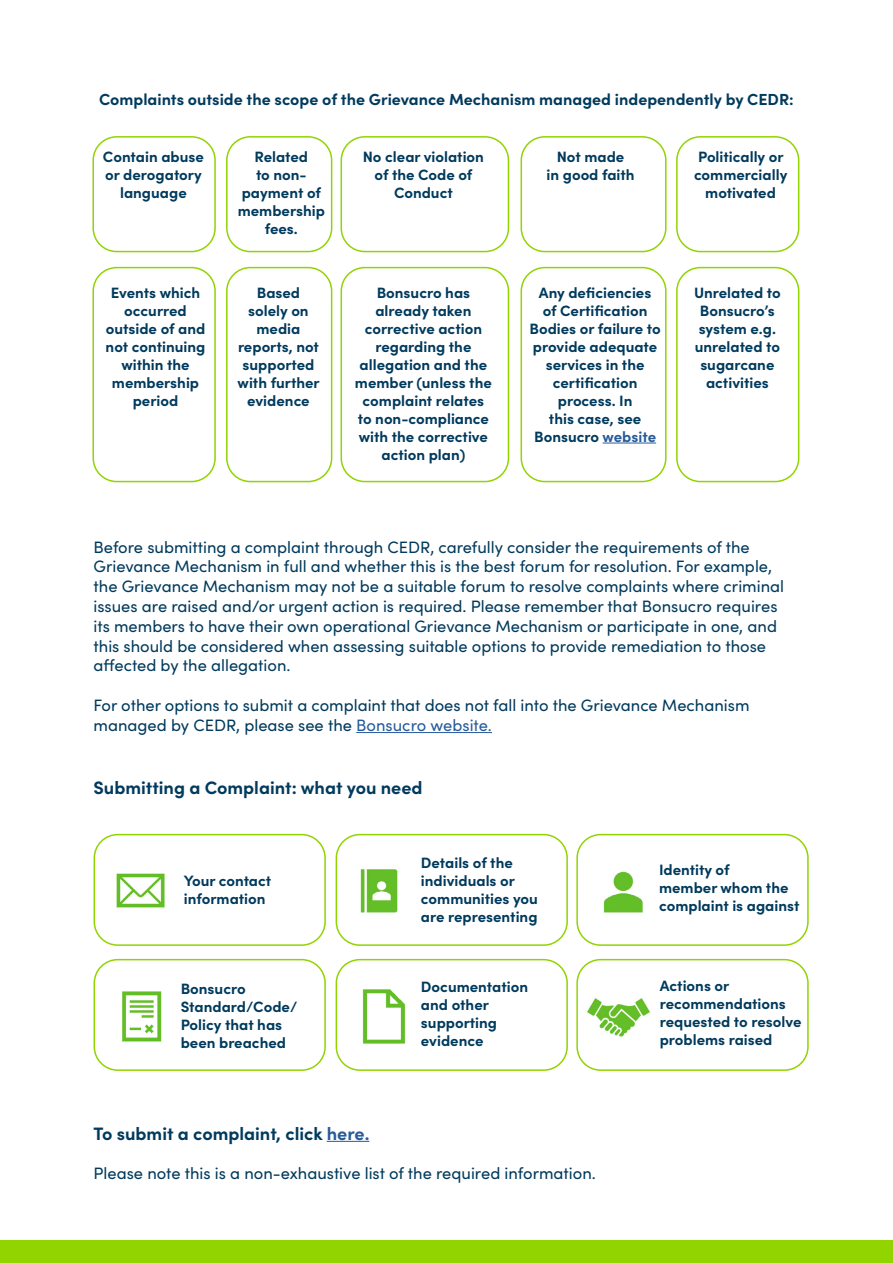
<style>
.page{position:relative;width:893px;height:1263px;background:#fff}
.page>*{position:absolute;margin:0;border:0;box-sizing:border-box;transform-origin:0 0}
.t1{font:700 18px "Sofia Pro";color:#003a5d}
.t2{font:16.5px/19.8px "Sofia Pro";color:#003a5d}
.t3{font:700 16.05px "Sofia Pro";color:#003a5d}
.t4{font:700 15px/18px "Sofia Pro";color:#003a5d;text-align:center}
.s1{color:#275b9b}
</style>
<div class="page">
<img style="left:587px;top:998px;width:63px;height:39px">
<div style="left:94px;top:834px;width:232px;height:112px;border:2px solid #91d400;border-radius:23px"></div>
<div style="left:94px;top:959px;width:232px;height:112px;border:2px solid #91d400;border-radius:23px"></div>
<div style="left:336px;top:834px;width:232px;height:112px;border:2px solid #91d400;border-radius:23px"></div>
<div style="left:336px;top:959px;width:232px;height:112px;border:2px solid #91d400;border-radius:23px"></div>
<div style="left:576px;top:834px;width:233px;height:112px;border:2px solid #91d400;border-radius:23px"></div>
<div style="left:576px;top:959px;width:233px;height:112px;border:2px solid #91d400;border-radius:23px"></div>
<hr style="left:356px;top:732px;width:136px;height:1px;background:#275b9b">
<hr style="left:327px;top:1141px;width:42px;height:1px;background:#275b9b">
<div style="left:0;top:1240px;width:893px;height:23px;background:#91d400"></div>
<img style="left:116px;top:873px;width:49px;height:35px">
<img style="left:360px;top:869px;width:38px;height:44px">
<img style="left:603px;top:871px;width:40px;height:42px">
<img style="left:122px;top:991px;width:40px;height:51px">
<img style="left:362px;top:989px;width:44px;height:55px">
<div style="left:92px;top:136px;width:124px;height:116px;border:2px solid #91d400;border-radius:23px"></div>
<div style="left:92px;top:267px;width:124px;height:215px;border:2px solid #91d400;border-radius:23px"></div>
<div style="left:226px;top:136px;width:106px;height:116px;border:2px solid #91d400;border-radius:23px"></div>
<div style="left:226px;top:267px;width:106px;height:215px;border:2px solid #91d400;border-radius:23px"></div>
<div style="left:676px;top:136px;width:123px;height:116px;border:2px solid #91d400;border-radius:23px"></div>
<div style="left:676px;top:267px;width:123px;height:215px;border:2px solid #91d400;border-radius:23px"></div>
<div style="left:341px;top:136px;width:168px;height:116px;border:2px solid #91d400;border-radius:23px"></div>
<div style="left:341px;top:267px;width:168px;height:215px;border:2px solid #91d400;border-radius:23px"></div>
<div style="left:521px;top:136px;width:145px;height:116px;border:2px solid #91d400;border-radius:23px"></div>
<div style="left:521px;top:267px;width:145px;height:215px;border:2px solid #91d400;border-radius:23px"></div>
<hr style="left:603px;top:443px;width:53px;height:1px;background:#275b9b">
<p class="t3" style="left:99px;top:87px;width:696px">Complaints outside the scope of the Grievance Mechanism managed independently by CEDR:</p>
<p class="t4" style="left:103px;top:147px;width:102px">Contain abuse or derogatory language</p>
<p class="t4" style="left:106px;top:282px;width:101px">Events which occurred outside of and not continuing within the membership period</p>
<p class="t4" style="left:238px;top:147px;width:89px">Related<br>to non&shy;payment of membership fees.</p>
<p class="t4" style="left:238px;top:282px;width:84px">Based solely on media reports, not supported with further evidence</p>
<p class="t4" style="left:363px;top:147px;width:123px">No clear violation of the Code of<br>Conduct</p>
<p class="t4" style="left:355px;top:282px;width:138px">Bonsucro has already taken corrective action regarding the allegation and the member (unless the complaint relates to non-compliance with the corrective action plan)</p>
<p class="t4" style="left:547px;top:147px;width:90px">Not made<br>in good faith</p>
<p class="t4" style="left:694px;top:147px;width:95px">Politically or commercially motivated</p>
<p class="t4" style="left:529px;top:282px;width:133px">Any deficiencies<br>of Certification<br>Bodies or failure to provide adequate services in the certification process. In<br>this case, see<br>Bonsucro <span class="s1">website</span></p>
<p class="t4" style="left:694px;top:282px;width:88px">Unrelated to<br>Bonsucro’s system e.g. unrelated to sugarcane activities</p>
<p class="t2" style="left:94px;top:536px;width:692px">Before submitting a complaint through CEDR, carefully consider the requirements of the Grievance Mechanism in full and whether this is the best forum for resolution. For example, the Grievance Mechanism may not be a suitable forum to resolve complaints where criminal issues are raised and/or urgent action is required. Please remember that Bonsucro requires its members to have their own operational Grievance Mechanism or participate in one, and this should be considered when assessing suitable options to provide remediation to those affected by the allegation.</p>
<p class="t2" style="left:94px;top:694px;width:657px">For other options to submit a complaint that does not fall into the Grievance Mechanism managed by CEDR, please see the <span class="s1">Bonsucro website.</span></p>
<p class="t1" style="left:94px;top:774px;width:331px">Submitting a Complaint: what you need</p>
<p class="t4" style="left:184px;top:870px;width:89px;text-align:left">Your contact information</p>
<p class="t4" style="left:181px;top:979px;width:118px;text-align:left">Bonsucro<br>Standard/Code/<br>Policy that has been breached</p>
<p class="t4" style="left:421px;top:853px;width:118px;text-align:left">Details of the individuals or communities you are representing</p>
<p class="t4" style="left:421px;top:976px;width:109px;text-align:left">Documentation and other supporting evidence</p>
<p class="t1" style="left:94px;top:1119px;width:277px">To submit a complaint, click <span class="s1">here.</span></p>
<p class="t2" style="left:94px;top:1162px;width:504px">Please note this is a non-exhaustive list of the required information.</p>
<p class="t4" style="left:659px;top:860px;width:142px;text-align:left">Identity of<br>member whom the complaint is against</p>
<p class="t4" style="left:660px;top:975px;width:143px;text-align:left">Actions or recommendations requested to resolve problems raised</p>
</div>
